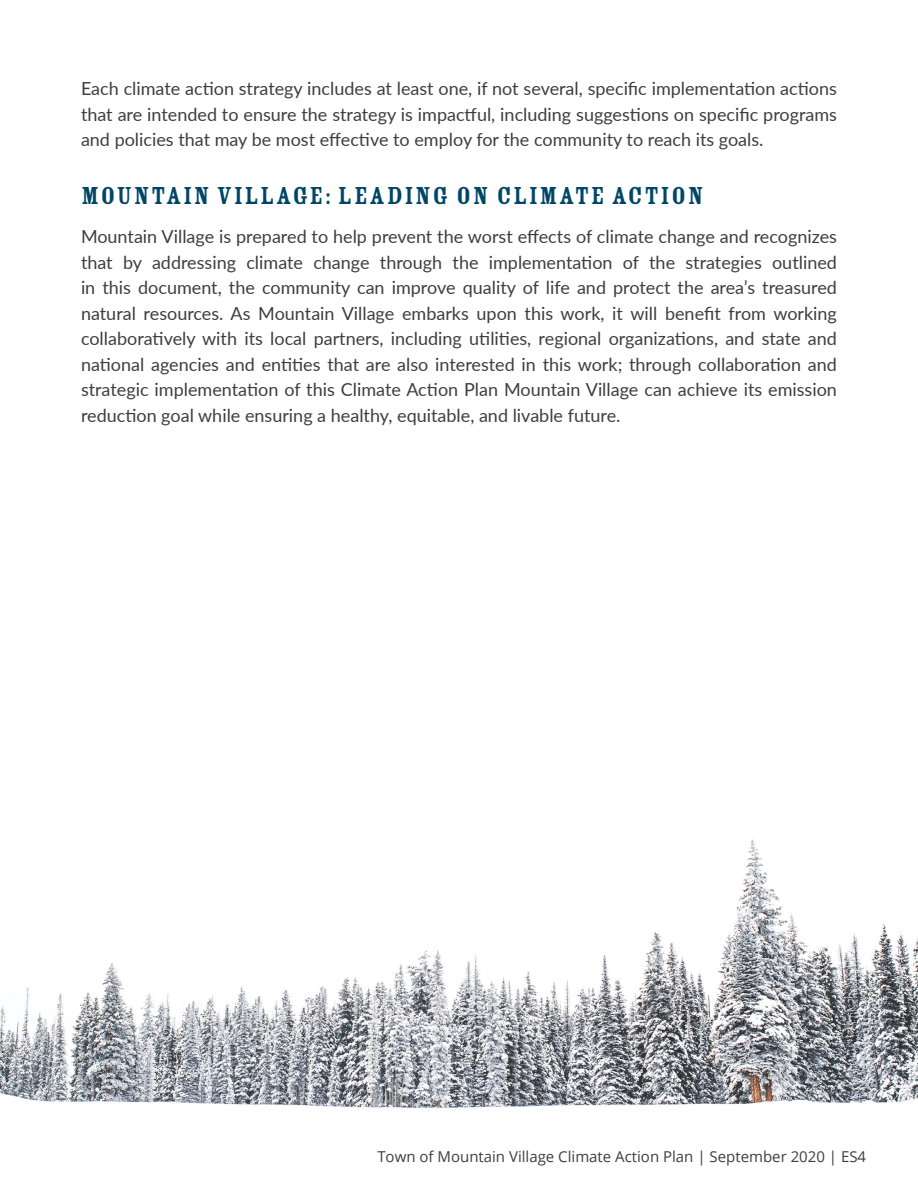
<style>
.page{position:relative;width:918px;height:1188px;background:#fff}
.page>*{position:absolute;margin:0;border:0;box-sizing:border-box;transform-origin:0 0}
.Heading_1{font:27px "Rosewood Std Fill";letter-spacing:.05em;color:#004667}
.Body{font:18px/25.5px "Lato";color:#3e3e3f;text-align:justify}
.t1{font:15px "Open Sans";color:#3e3e3f}
</style>
<div class="page">
<img style="left:0;top:839px;width:918px;height:269px">
<p class="Body" style="left:81px;top:75px;width:757px">Each climate action strategy includes at least one, if not several, specific implementation actions that are intended to ensure the strategy is impactful, including suggestions on specific programs and policies that may be most effective to employ for the community to reach its goals.</p>
<p class="Heading_1" style="left:81px;top:181px;width:624px">MOUNTAIN VILLAGE: LEADING ON CLIMATE ACTION</p>
<p class="Body" style="left:81px;top:223px;width:758px">Mountain Village is prepared to help prevent the worst effects of climate change and recognizes that by addressing climate change through the implementation of the strategies outlined in this document, the community can improve quality of life and protect the area’s treasured natural resources. As Mountain Village embarks upon this work, it will benefit from working collaboratively with its local partners, including utilities, regional organizations, and state and national agencies and entities that are also interested in this work; through collaboration and strategic implementation of this Climate Action Plan Mountain Village can achieve its emission reduction goal while ensuring a healthy, equitable, and livable future.</p>
<p class="t1" style="left:377px;top:1146px;width:490px">Town of Mountain Village Climate Action Plan | September 2020 | ES4</p>
</div>
